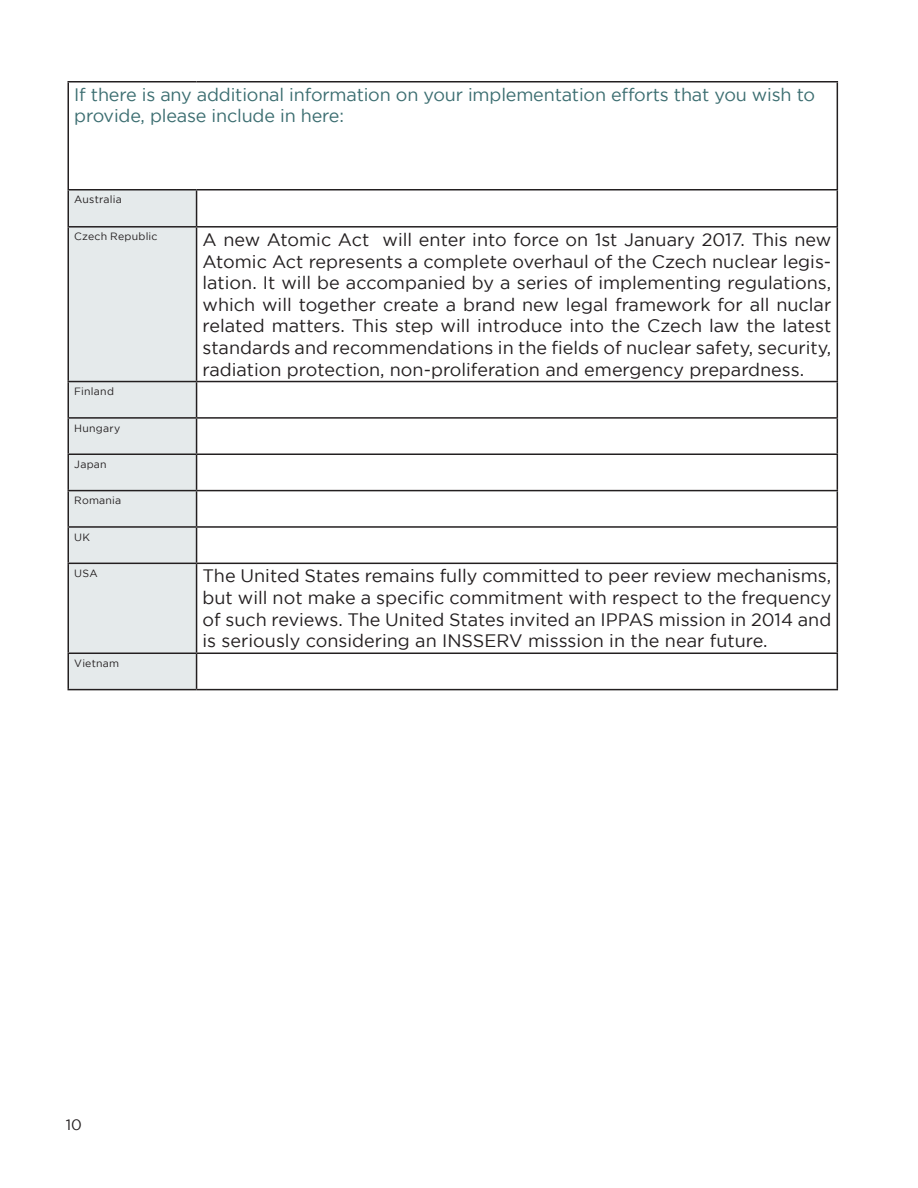
<style>
.page{position:relative;width:918px;height:1188px;background:#fff}
.page>*{position:absolute;margin:0;border:0;box-sizing:border-box;transform-origin:0 0}
.t1{font:18px/21.6px "Gotham";color:#231f20;text-align:justify}
.t2{font:18px/21.6px "Gotham";letter-spacing:-.01em;color:#3c6e71}
.t3{font:15px "Gotham";color:#231f20}
.t4{font:10.5px "Gotham";letter-spacing:.02em;color:#231f20}
</style>
<div class="page">
<div style="left:68px;top:190px;width:129px;height:499px;background:#e5eaeb"></div>
<hr style="left:68px;top:81px;width:129px;height:1px;background:#231f20">
<hr style="left:68px;top:82px;width:1px;height:107px;background:#231f20">
<hr style="left:197px;top:81px;width:641px;height:1px;background:#231f20">
<hr style="left:837px;top:82px;width:1px;height:107px;background:#231f20">
<hr style="left:68px;top:189px;width:129px;height:1px;background:#231f20">
<hr style="left:68px;top:191px;width:1px;height:35px;background:#231f20">
<hr style="left:197px;top:189px;width:641px;height:1px;background:#231f20">
<hr style="left:196px;top:191px;width:1px;height:35px;background:#231f20">
<hr style="left:837px;top:191px;width:1px;height:35px;background:#231f20">
<hr style="left:68px;top:226px;width:129px;height:2px;background:#231f20">
<hr style="left:68px;top:228px;width:1px;height:153px;background:#231f20">
<hr style="left:197px;top:226px;width:641px;height:2px;background:#231f20">
<hr style="left:196px;top:228px;width:1px;height:153px;background:#231f20">
<hr style="left:837px;top:228px;width:1px;height:153px;background:#231f20">
<hr style="left:68px;top:381px;width:129px;height:1px;background:#231f20">
<hr style="left:68px;top:382px;width:1px;height:35px;background:#231f20">
<hr style="left:197px;top:381px;width:641px;height:1px;background:#231f20">
<hr style="left:196px;top:382px;width:1px;height:35px;background:#231f20">
<hr style="left:837px;top:382px;width:1px;height:35px;background:#231f20">
<hr style="left:68px;top:417px;width:129px;height:2px;background:#231f20">
<hr style="left:68px;top:419px;width:1px;height:35px;background:#231f20">
<hr style="left:197px;top:417px;width:641px;height:2px;background:#231f20">
<hr style="left:196px;top:419px;width:1px;height:35px;background:#231f20">
<hr style="left:837px;top:419px;width:1px;height:35px;background:#231f20">
<hr style="left:68px;top:454px;width:129px;height:1px;background:#231f20">
<hr style="left:68px;top:455px;width:1px;height:35px;background:#231f20">
<hr style="left:197px;top:454px;width:641px;height:1px;background:#231f20">
<hr style="left:196px;top:455px;width:1px;height:35px;background:#231f20">
<hr style="left:837px;top:455px;width:1px;height:35px;background:#231f20">
<hr style="left:68px;top:490px;width:129px;height:1px;background:#231f20">
<hr style="left:68px;top:491px;width:1px;height:35px;background:#231f20">
<hr style="left:197px;top:490px;width:641px;height:1px;background:#231f20">
<hr style="left:196px;top:491px;width:1px;height:35px;background:#231f20">
<hr style="left:837px;top:491px;width:1px;height:35px;background:#231f20">
<hr style="left:68px;top:526px;width:129px;height:2px;background:#231f20">
<hr style="left:68px;top:528px;width:1px;height:35px;background:#231f20">
<hr style="left:197px;top:526px;width:641px;height:2px;background:#231f20">
<hr style="left:196px;top:528px;width:1px;height:35px;background:#231f20">
<hr style="left:837px;top:528px;width:1px;height:35px;background:#231f20">
<hr style="left:68px;top:563px;width:129px;height:1px;background:#231f20">
<hr style="left:68px;top:564px;width:1px;height:89px;background:#231f20">
<hr style="left:197px;top:563px;width:641px;height:1px;background:#231f20">
<hr style="left:196px;top:564px;width:1px;height:89px;background:#231f20">
<hr style="left:837px;top:564px;width:1px;height:89px;background:#231f20">
<hr style="left:68px;top:653px;width:129px;height:1px;background:#231f20">
<hr style="left:68px;top:654px;width:1px;height:35px;background:#231f20">
<hr style="left:197px;top:653px;width:641px;height:1px;background:#231f20">
<hr style="left:196px;top:654px;width:1px;height:35px;background:#231f20">
<hr style="left:837px;top:654px;width:1px;height:35px;background:#231f20">
<hr style="left:68px;top:689px;width:129px;height:1px;background:#231f20">
<hr style="left:197px;top:689px;width:641px;height:1px;background:#231f20">
<p class="t2" style="left:74px;top:83px;width:742px">If there is any additional information on your implementation efforts that you wish to provide, please include in here:</p>
<p class="t4" style="left:74px;top:194px;width:49px">Australia</p>
<p class="t4" style="left:74px;top:231px;width:85px">Czech Republic</p>
<p class="t1" style="left:203px;top:228px;width:630px">A new Atomic Act will enter into force on 1st January 2017. This new Atomic Act represents a complete overhaul of the Czech nuclear legis&shy;lation. It will be accompanied by a series of implementing regulations, which will together create a brand new legal framework for all nuclar related matters. This step will introduce into the Czech law the latest standards and recommendations in the fields of nuclear safety, security, radiation protection, non-proliferation and emergency prepardness.</p>
<p class="t4" style="left:74px;top:386px;width:41px">Finland</p>
<p class="t4" style="left:74px;top:422px;width:48px">Hungary</p>
<p class="t4" style="left:74px;top:458px;width:34px">Japan</p>
<p class="t4" style="left:74px;top:495px;width:49px">Romania</p>
<p class="t4" style="left:74px;top:531px;width:17px">UK</p>
<p class="t4" style="left:74px;top:567px;width:25px">USA</p>
<p class="t1" style="left:203px;top:565px;width:630px">The United States remains fully committed to peer review mechanisms, but will not make a specific commitment with respect to the frequency of such reviews. The United States invited an IPPAS mission in 2014 and is seriously considering an INSSERV misssion in the near future.</p>
<p class="t4" style="left:74px;top:657px;width:46px">Vietnam</p>
<p class="t3" style="left:66px;top:1116px;width:18px">10</p>
</div>
